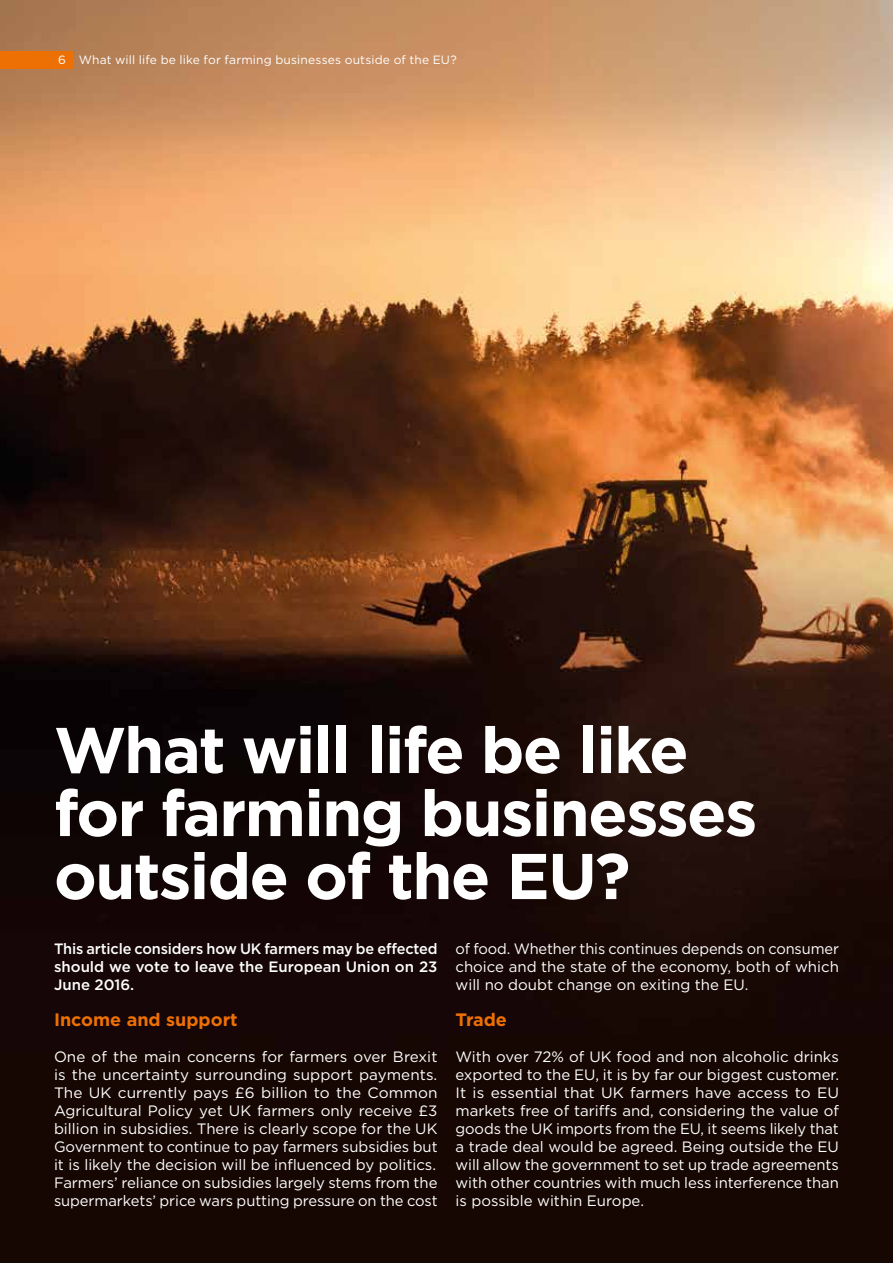
<style>
.page{position:relative;width:893px;height:1263px;background:#fff}
.page>*{position:absolute;margin:0;border:0;box-sizing:border-box;transform-origin:0 0}
.t1{font:700 64.5px/63px "Gotham";letter-spacing:-.025em;color:#fff}
.t2{font:700 18px "Gotham";color:#ed7004}
.t3{font:15px/18px "Gotham";letter-spacing:-.005em;color:#fff;text-align:justify}
.t4{font:500 15px/18px "Gotham";color:#fff;text-align:justify}
.t5{font:12px "Gotham";letter-spacing:.015em;color:#fff}
</style>
<div class="page">
<img style="left:0;top:0;width:893px;height:1263px">
<div style="left:0;top:51px;width:72px;height:17px;background:#ed7004"></div>
<p class="t5" style="left:58px;top:52px;width:400px">6 What will life be like for farming businesses outside of the EU?</p>
<h1 class="t1" style="left:54px;top:718px;width:705px">What will life be like for farming businesses outside of the EU?</h1>
<p class="t4" style="left:54px;top:940px;width:385px">This article considers how UK farmers may be effected should we vote to leave the European Union on 23<br>June 2016.</p>
<p class="t2" style="left:54px;top:1008px;width:185px">Income and support</p>
<p class="t3" style="left:54px;top:1047px;width:385px">One of the main concerns for farmers over Brexit is the uncertainty surrounding support payments.<br>The UK currently pays £6 billion to the Common Agricultural Policy yet UK farmers only receive £3 billion in subsidies. There is clearly scope for the UK Government to continue to pay farmers subsidies but it is likely the decision will be influenced by politics.<br>Farmers’ reliance on subsidies largely stems from the supermarkets’ price wars putting pressure on the cost</p>
<p class="t3" style="left:455px;top:939px;width:385px">of food. Whether this continues depends on consumer choice and the state of the economy, both of which will no doubt change on exiting the EU.</p>
<p class="t2" style="left:455px;top:1008px;width:53px">Trade</p>
<p class="t3" style="left:455px;top:1047px;width:385px">With over 72% of UK food and non alcoholic drinks exported to the EU, it is by far our biggest customer.<br>It is essential that UK farmers have access to EU markets free of tariffs and, considering the value of goods the UK imports from the EU, it seems likely that a trade deal would be agreed. Being outside the EU will allow the government to set up trade agreements with other countries with much less interference than is possible within Europe.</p>
</div>
